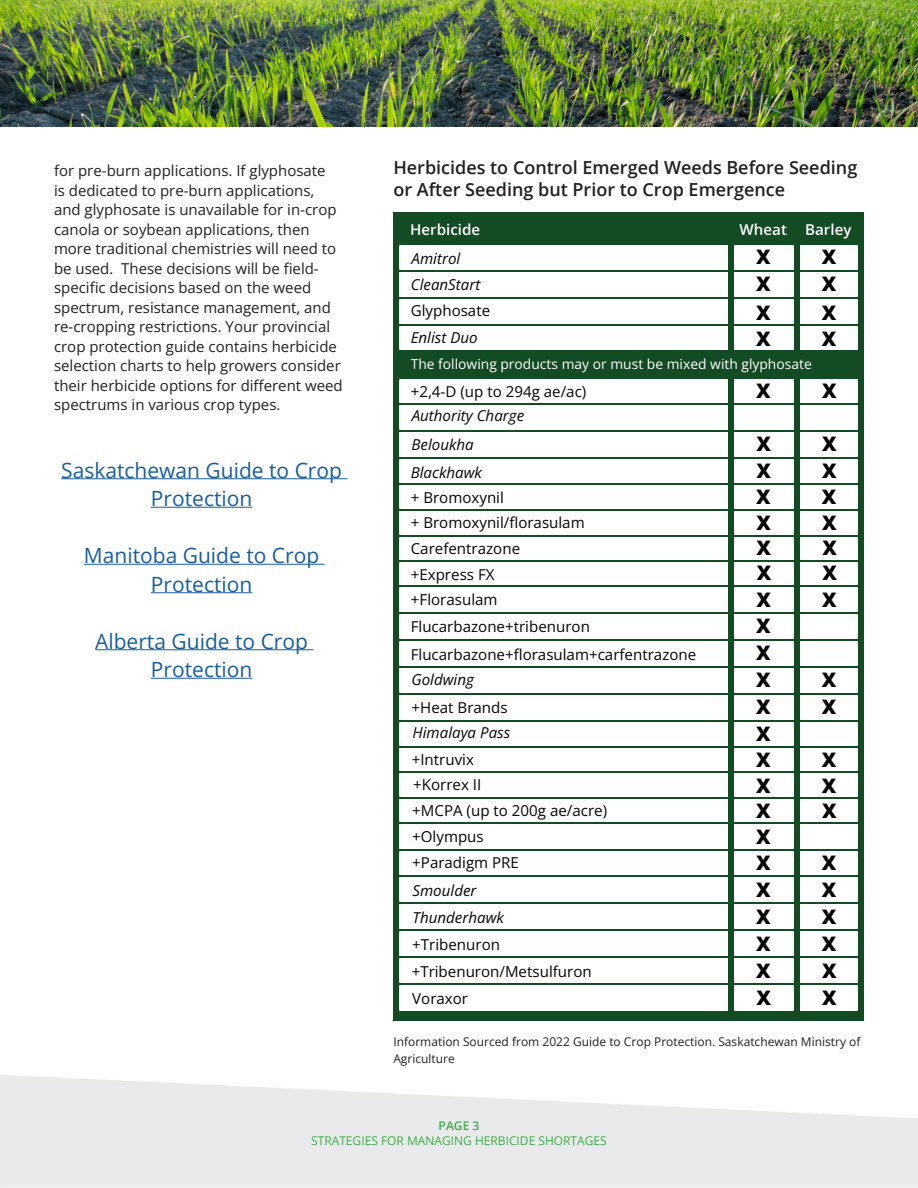
<style>
.page{position:relative;width:918px;height:1188px;background:#fff}
.page>*{position:absolute;margin:0;border:0;box-sizing:border-box;transform-origin:0 0}
.t1{font:21px/28.5px "Open Sans";color:#175d9e;text-align:center}
.t2{font:800 20.1px "Open Sans";color:#040503}
.t3{font:600 18px/21.6px "Open Sans";color:#231f20}
.t4{font:15.15px/26px "Open Sans";color:#040503}
.t5{font:italic 15.15px/27.2px "Open Sans";color:#040503}
.t6{font:600 15.15px "Open Sans";color:#fff}
.t7{font:15px/19.5px "Open Sans";color:#231f20}
.t8{font:13.8px "Open Sans";color:#fff}
.t9{font:12px/16.5px "Open Sans";color:#231f20}
.t10{font:12px "Open Sans";color:#40ae49}
.t11{font:600 12px "Open Sans";color:#40ae49}
.s1{font-style:italic}
</style>
<div class="page">
<img style="left:0;top:0;width:918px;height:127px">
<hr style="left:61px;top:479px;width:286px;height:1px;background:#175d9e">
<hr style="left:151px;top:507px;width:101px;height:1px;background:#175d9e">
<hr style="left:84px;top:564px;width:241px;height:1px;background:#175d9e">
<hr style="left:151px;top:593px;width:101px;height:1px;background:#175d9e">
<hr style="left:95px;top:650px;width:218px;height:1px;background:#175d9e">
<hr style="left:151px;top:678px;width:101px;height:1px;background:#175d9e">
<div style="left:393px;top:212px;width:468px;height:33px;background:#124b24"></div>
<div style="left:393px;top:212px;width:6px;height:809px;background:#124b24"></div>
<div style="left:728px;top:243px;width:6px;height:777px;background:#124b24"></div>
<div style="left:794px;top:244px;width:6px;height:777px;background:#124b24"></div>
<div style="left:858px;top:212px;width:6px;height:809px;background:#124b24"></div>
<hr style="left:398px;top:271px;width:463px;height:1px;background:#124b24">
<hr style="left:398px;top:298px;width:463px;height:1px;background:#124b24">
<hr style="left:396px;top:324px;width:463px;height:2px;background:#124b24">
<div style="left:399px;top:351px;width:463px;height:26px;background:#124b24"></div>
<hr style="left:398px;top:377px;width:463px;height:2px;background:#124b24">
<hr style="left:398px;top:404px;width:463px;height:1px;background:#124b24">
<hr style="left:398px;top:430px;width:463px;height:2px;background:#124b24">
<hr style="left:398px;top:457px;width:463px;height:2px;background:#124b24">
<hr style="left:398px;top:483px;width:463px;height:2px;background:#124b24">
<hr style="left:396px;top:510px;width:463px;height:1px;background:#124b24">
<hr style="left:398px;top:535px;width:463px;height:1px;background:#124b24">
<hr style="left:396px;top:560px;width:463px;height:2px;background:#124b24">
<hr style="left:398px;top:586px;width:463px;height:1px;background:#124b24">
<hr style="left:398px;top:613px;width:463px;height:1px;background:#124b24">
<hr style="left:398px;top:639px;width:463px;height:2px;background:#124b24">
<hr style="left:396px;top:666px;width:463px;height:2px;background:#124b24">
<hr style="left:396px;top:693px;width:463px;height:2px;background:#124b24">
<hr style="left:396px;top:720px;width:463px;height:2px;background:#124b24">
<hr style="left:398px;top:746px;width:463px;height:2px;background:#124b24">
<hr style="left:396px;top:772px;width:463px;height:1px;background:#124b24">
<hr style="left:396px;top:797px;width:463px;height:2px;background:#124b24">
<hr style="left:396px;top:822px;width:463px;height:2px;background:#124b24">
<hr style="left:396px;top:849px;width:463px;height:2px;background:#124b24">
<hr style="left:396px;top:875px;width:463px;height:2px;background:#124b24">
<hr style="left:398px;top:902px;width:463px;height:2px;background:#124b24">
<hr style="left:396px;top:929px;width:463px;height:2px;background:#124b24">
<hr style="left:398px;top:956px;width:463px;height:2px;background:#124b24">
<hr style="left:396px;top:983px;width:463px;height:1px;background:#124b24">
<div style="left:399px;top:1011px;width:463px;height:10px;background:#124b24"></div>
<p class="t7" style="left:54px;top:161px;width:290px">for pre-burn applications. If glyphosate<br>is dedicated to pre-burn applications, and glyphosate is unavailable for in-crop canola or soybean applications, then more traditional chemistries will need to be used. These decisions will be field&shy;specific decisions based on the weed spectrum, resistance management, and re-cropping restrictions. Your provincial crop protection guide contains herbicide selection charts to help growers consider their herbicide options for different weed spectrums in various crop types.</p>
<p class="t1" style="left:61px;top:455px;width:282px">Saskatchewan Guide to Crop<br>Protection</p>
<p class="t1" style="left:84px;top:541px;width:237px">Manitoba Guide to Crop<br>Protection</p>
<p class="t1" style="left:95px;top:626px;width:214px">Alberta Guide to Crop<br>Protection</p>
<p class="t3" style="left:393px;top:156px;width:465px">Herbicides to Control Emerged Weeds Before Seeding or After Seeding but Prior to Crop Emergence</p>
<p class="t6" style="left:410px;top:219px;width:72px">Herbicide</p>
<p class="t6" style="left:740px;top:220px;width:113px">Wheat Barley</p>
<p class="t5" style="left:412px;top:244px;width:50px">Amitrol</p>
<p class="t2" style="left:756px;top:241px;width:16px">X</p>
<p class="t2" style="left:822px;top:241px;width:16px">X</p>
<p class="t5" style="left:411px;top:271px;width:71px">CleanStart</p>
<p class="t2" style="left:756px;top:268px;width:16px">X</p>
<p class="t2" style="left:822px;top:268px;width:16px">X</p>
<p class="t2" style="left:756px;top:297px;width:16px">X</p>
<p class="t2" style="left:822px;top:297px;width:16px">X</p>
<p class="t5" style="left:411px;top:324px;width:68px">Enlist Duo</p>
<p class="t2" style="left:756px;top:324px;width:16px">X</p>
<p class="t2" style="left:822px;top:324px;width:16px">X</p>
<p class="t4" style="left:411px;top:297px;width:81px">Glyphosate</p>
<p class="t8" style="left:411px;top:355px;width:403px">The following products may or must be mixed with glyphosate</p>
<p class="t4" style="left:411px;top:379px;width:177px;line-height:24.3px">+2,4-D (up to 294g ae/ac)<br><span class="s1">Authority Charge</span></p>
<p class="t5" style="left:411px;top:431px;width:73px">Beloukha<br>Blackhawk</p>
<p class="t4" style="left:411px;top:485px;width:175px;line-height:25.5px">+ Bromoxynil<br>+ Bromoxynil/florasulam<br>Carefentrazone +Express FX +Florasulam</p>
<p class="t4" style="left:411px;top:612px;width:287px;line-height:28.2px">Flucarbazone+tribenuron<br>Flucarbazone+florasulam+carfentrazone</p>
<p class="t4" style="left:411px;top:665px;width:98px;line-height:28px"><span class="s1">Goldwing </span>+Heat Brands</p>
<p class="t4" style="left:412px;top:720px;width:197px"><span class="s1">Himalaya Pass<br></span>+Intruvix<br>+Korrex II<br>+MCPA (up to 200g ae/acre) +Olympus<br>+Paradigm PRE</p>
<p class="t4" style="left:412px;top:877px;width:182px;line-height:27px"><span class="s1">Smoulder<br>Thunderhawk </span>+Tribenuron +Tribenuron/Metsulfuron<br>Voraxor</p>
<p class="t2" style="left:756px;top:375px;width:16px">X</p>
<p class="t2" style="left:822px;top:375px;width:16px">X</p>
<p class="t2" style="left:756px;top:429px;width:16px">X</p>
<p class="t2" style="left:822px;top:429px;width:16px">X</p>
<p class="t2" style="left:756px;top:455px;width:16px">X</p>
<p class="t2" style="left:822px;top:455px;width:16px">X</p>
<p class="t2" style="left:756px;top:481px;width:16px">X</p>
<p class="t2" style="left:822px;top:481px;width:16px">X</p>
<p class="t2" style="left:757px;top:507px;width:16px">X</p>
<p class="t2" style="left:822px;top:507px;width:16px">X</p>
<p class="t2" style="left:757px;top:533px;width:16px">X</p>
<p class="t2" style="left:822px;top:533px;width:16px">X</p>
<p class="t2" style="left:757px;top:558px;width:16px">X</p>
<p class="t2" style="left:822px;top:558px;width:16px">X</p>
<p class="t2" style="left:757px;top:584px;width:16px">X</p>
<p class="t2" style="left:822px;top:584px;width:16px">X</p>
<p class="t2" style="left:756px;top:611px;width:16px">X</p>
<p class="t2" style="left:756px;top:637px;width:16px">X</p>
<p class="t2" style="left:756px;top:665px;width:16px">X</p>
<p class="t2" style="left:822px;top:665px;width:16px">X</p>
<p class="t2" style="left:756px;top:692px;width:16px">X</p>
<p class="t2" style="left:822px;top:692px;width:16px">X</p>
<p class="t2" style="left:756px;top:745px;width:16px">X</p>
<p class="t2" style="left:822px;top:745px;width:16px">X</p>
<p class="t2" style="left:756px;top:770px;width:16px">X</p>
<p class="t2" style="left:822px;top:770px;width:16px">X</p>
<p class="t2" style="left:756px;top:796px;width:16px">X</p>
<p class="t2" style="left:822px;top:796px;width:16px">X</p>
<p class="t2" style="left:756px;top:848px;width:16px">X</p>
<p class="t2" style="left:822px;top:848px;width:16px">X</p>
<p class="t2" style="left:756px;top:875px;width:16px">X</p>
<p class="t2" style="left:822px;top:875px;width:16px">X</p>
<p class="t2" style="left:756px;top:901px;width:16px">X</p>
<p class="t2" style="left:822px;top:901px;width:16px">X</p>
<p class="t2" style="left:756px;top:928px;width:16px">X</p>
<p class="t2" style="left:822px;top:928px;width:16px">X</p>
<p class="t2" style="left:756px;top:955px;width:16px">X</p>
<p class="t2" style="left:822px;top:955px;width:16px">X</p>
<p class="t2" style="left:756px;top:982px;width:16px">X</p>
<p class="t2" style="left:822px;top:982px;width:16px">X</p>
<p class="t2" style="left:756px;top:719px;width:16px">X</p>
<p class="t2" style="left:756px;top:821px;width:16px">X</p>
<p class="t9" style="left:393px;top:1033px;width:468px">Information Sourced from 2022 Guide to Crop Protection. Saskatchewan Ministry of<br>Agriculture</p>
<p class="t11" style="left:439px;top:1117px;width:42px">PAGE 3</p>
<p class="t10" style="left:311px;top:1132px;width:297px">STRATEGIES FOR MANAGING HERBICIDE SHORTAGES</p>
</div>
